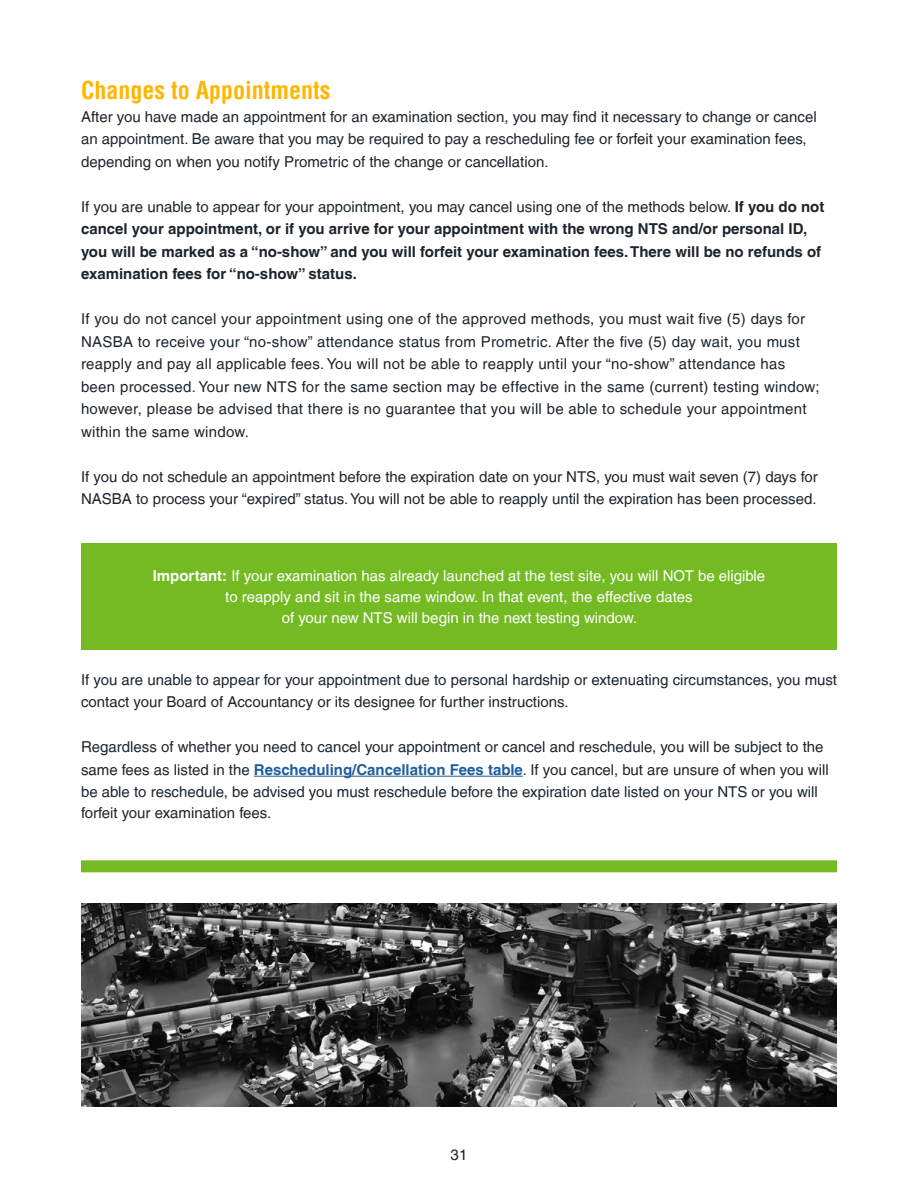
<style>
.page{position:relative;width:918px;height:1188px;background:#fff}
.page>*{position:absolute;margin:0;border:0;box-sizing:border-box;transform-origin:0 0}
.t1{font:700 condensed 24px "Helvetica LT";color:#ffb600}
.t2{font:15px/22.5px "Helvetica LT";color:#1c252d}
.t3{font:15px/22.5px "Helvetica LT";letter-spacing:.02em;color:#1c252d}
.t4{font:700 15px/22.5px "Helvetica LT";color:#1c252d}
.t5{font:15px/21px "Helvetica LT";color:#fff;text-align:center}
.s1{font-weight:400}
.s2{font-weight:700}
.s3{font-weight:700;color:#215e9e}
</style>
<div class="page">
<div style="left:81px;top:543px;width:756px;height:107px;background:#74bb23"></div>
<hr style="left:254px;top:776px;width:269px;height:1px;background:#215e9e">
<div style="left:81px;top:860px;width:756px;height:12px;background:#74bb23"></div>
<img style="left:81px;top:904px;width:756px;height:203px">
<h1 class="t1" style="left:81px;top:75px;width:251px">Changes to Appointments</h1>
<p class="t2" style="left:81px;top:105px;width:737px">After you have made an appointment for an examination section, you may find it necessary to change or cancel an appointment. Be aware that you may be required to pay a rescheduling fee or forfeit your examination fees, depending on when you notify Prometric of the change or cancellation.</p>
<p class="t4" style="left:81px;top:195px;width:745px"><span class="s1">If you are unable to appear for your appointment, you may cancel using one of the methods below.</span> If you do not cancel your appointment, or if you arrive for your appointment with the wrong NTS and/or personal ID, you will be marked as a “no-show” and you will forfeit your examination fees. There will be no refunds of examination fees for “no-show” status.</p>
<p class="t3" style="left:81px;top:307px;width:740px">If you do not cancel your appointment using one of the approved methods, you must wait five (5) days for NASBA to receive your “no-show” attendance status from Prometric. After the five (5) day wait, you must reapply and pay all applicable fees. You will not be able to reapply until your “no-show” attendance has been processed. Your new NTS for the same section may be effective in the same (current) testing window; however, please be advised that there is no guarantee that you will be able to schedule your appointment within the same window.</p>
<p class="t2" style="left:81px;top:465px;width:738px">If you do not schedule an appointment before the expiration date on your NTS, you must wait seven (7) days for<br>NASBA to process your “expired” status. You will not be able to reapply until the expiration has been processed.</p>
<p class="t5" style="left:153px;top:565px;width:614px"><span class="s2">Important:</span> If your examination has already launched at the test site, you will NOT be eligible to reapply and sit in the same window. In that event, the effective dates<br>of your new NTS will begin in the next testing window.</p>
<p class="t2" style="left:81px;top:668px;width:758px">If you are unable to appear for your appointment due to personal hardship or extenuating circumstances, you must contact your Board of Accountancy or its designee for further instructions.</p>
<p class="t2" style="left:81px;top:736px;width:749px">Regardless of whether you need to cancel your appointment or cancel and reschedule, you will be subject to the same fees as listed in the <span class="s3">Rescheduling/Cancellation Fees table</span>. If you cancel, but are unsure of when you will be able to reschedule, be advised you must reschedule before the expiration date listed on your NTS or you will</p>
<p class="t2" style="left:81px;top:802px;width:192px">forfeit your examination fees.</p>
<p class="t2" style="left:451px;top:1143px;width:18px">31</p>
</div>
